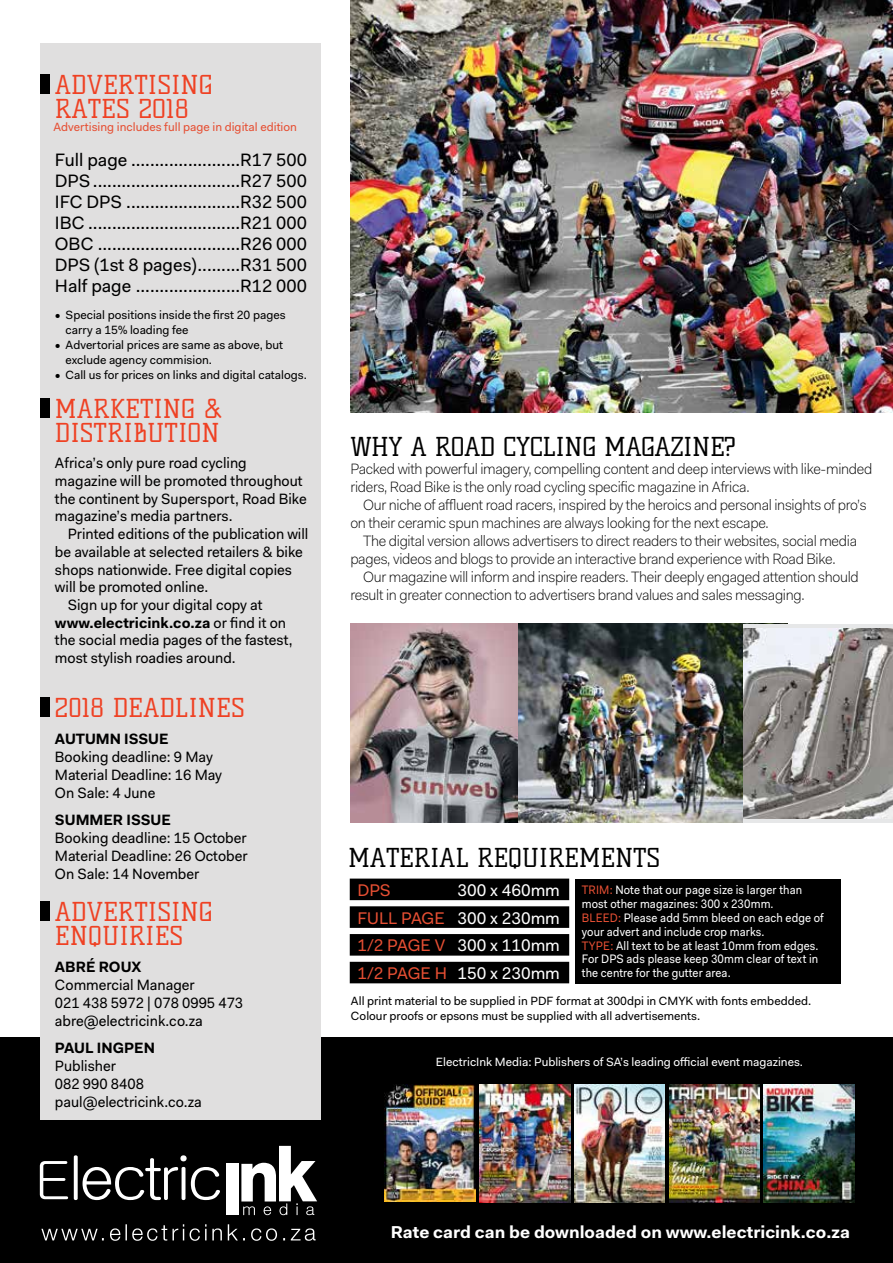
<style>
.page{position:relative;width:893px;height:1263px;background:#fff}
.page>*{position:absolute;margin:0;border:0;box-sizing:border-box;transform-origin:0 0}
.t1{font:25.5px/24px "Kelly Slab";color:#ef4123}
.t2{font:25.5px "Kelly Slab";letter-spacing:-.02em;color:#000}
.t3{font:18px/21px "Fakt Pro";color:#000;text-align:justify}
.t4{font:700 17.25px "Fakt Pro";color:#fff}
.t5{font:16.95px/27.8px "Fakt Pro";color:#fff;text-align:justify}
.t6{font:16.95px "Fakt Pro";color:#e64f33}
.t7{font:300 15px/18px "Fakt Pro";letter-spacing:-.02em;color:#000}
.t8{font:15px/18px "Fakt Pro";color:#000}
.t9{font:700 15px "Fakt Pro";color:#000}
.t10{font:12.3px/13px "Fakt Pro";letter-spacing:.01em;color:#fff;scale:.92 1}
.t11{font:12px/15px "Fakt Pro";color:#000}
.t12{font:12px "Fakt Pro";color:#fff}
.t13{font:12px "Fakt Pro";color:#e64f33}
.s1{font-weight:400}
.s2{color:#e64f33}
</style>
<div class="page">
<img style="left:350px;top:624px;width:168px;height:199px">
<img style="left:518px;top:624px;width:225px;height:199px">
<div style="left:0;top:1037px;width:893px;height:226px;background:#000"></div>
<div style="left:40px;top:43px;width:280px;height:1077px;background:#e0dfdf"></div>
<img style="left:350px;top:0;width:543px;height:413px">
<svg style="left:743px;top:624px;width:150px;height:199px"></svg>
<img style="left:743px;top:629px;width:150px;height:189px">
<div style="left:40px;top:74px;width:9px;height:20px;background:#000"></div>
<div style="left:40px;top:398px;width:9px;height:19px;background:#000"></div>
<div style="left:40px;top:698px;width:9px;height:19px;background:#000"></div>
<div style="left:40px;top:901px;width:9px;height:19px;background:#000"></div>
<img style="left:480px;top:1084px;width:90px;height:118px">
<img style="left:384px;top:1084px;width:91px;height:118px">
<img style="left:574px;top:1084px;width:91px;height:118px">
<img style="left:669px;top:1084px;width:91px;height:119px">
<img style="left:764px;top:1084px;width:91px;height:118px">
<div style="left:350px;top:878px;width:219px;height:22px;background:#000"></div>
<div style="left:350px;top:906px;width:219px;height:22px;background:#000"></div>
<div style="left:350px;top:934px;width:219px;height:22px;background:#000"></div>
<div style="left:350px;top:962px;width:219px;height:21px;background:#000"></div>
<div style="left:575px;top:879px;width:265px;height:104px;background:#000"></div>
<svg style="left:41px;top:1224px;width:275px;height:17px"></svg>
<svg style="left:40px;top:1161px;width:28px;height:38px"></svg>
<svg style="left:74px;top:1155px;width:146px;height:45px"></svg>
<div style="left:226px;top:1164px;width:13px;height:51px;background:#fff"></div>
<svg style="left:241px;top:1146px;width:76px;height:69px"></svg>
<h1 class="t1" style="left:55px;top:72px;width:156px">ADVERTISING<br>RATES 2O18</h1>
<p class="t3" style="left:55px;top:149px;width:253px">Full page .......................R17 500<br>DPS...............................R27 500<br>IFC DPS ........................R32 500<br>IBC ................................R21 000<br>OBC ..............................R26 000<br>DPS (1st 8 pages).........R31 500<br>Half page ......................R12 000</p>
<p class="t11" style="left:66px;top:307px;width:222px;text-indent:-11px">• Special positions inside the first 20 pages carry a 15% loading fee</p>
<p class="t11" style="left:66px;top:337px;width:219px;text-indent:-11px">• Advertorial prices are same as above, but exclude agency commision.</p>
<p class="t11" style="left:55px;top:367px;width:253px">• Call us for prices on links and digital catalogs.</p>
<h1 class="t1" style="left:55px;top:396px;width:169px">MARKETI NG &amp;<br>DISTRIBUTION</h1>
<p class="t8" style="left:55px;top:454px;width:253px">Africa’s only pure road cycling magazine will be promoted throughout the continent by Supersport, Road Bike magazine’s media partners.</p>
<p class="t8" style="left:68px;top:525px;width:242px">Printed editions of the publication will</p>
<p class="t8" style="left:55px;top:542px;width:249px">be available at selected retailers &amp; bike</p>
<p class="t8" style="left:55px;top:560px;width:239px">shops nationwide. Free digital copies</p>
<p class="t8" style="left:55px;top:578px;width:155px">will be promoted online.</p>
<p class="t8" style="left:68px;top:596px;width:196px">Sign up for your digital copy at</p>
<p class="t9" style="left:55px;top:612px;width:233px">www.electricink.co.za <span class="s1">or find it on</span></p>
<p class="t8" style="left:55px;top:631px;width:239px">the social media pages of the fastest,</p>
<p class="t8" style="left:55px;top:649px;width:182px">most stylish roadies around.</p>
<h1 class="t1" style="left:55px;top:696px;width:191px">2018 DEADLINES</h1>
<p class="t9" style="left:55px;top:729px;width:115px">Autumn Issue</p>
<p class="t8" style="left:55px;top:748px;width:169px">Booking deadline: 9 May<br>Material Deadline: 16 May<br>On Sale: 4 June</p>
<p class="t9" style="left:55px;top:810px;width:117px">summer Issue</p>
<p class="t8" style="left:55px;top:829px;width:194px;text-align:justify">Booking deadline: 15 October Material Deadline: 26 October On Sale: 14 November</p>
<h1 class="t1" style="left:55px;top:900px;width:156px">ADVERTISING<br>ENQUIRIES</h1>
<p class="t9" style="left:55px;top:957px;width:88px">Abré Roux</p>
<p class="t8" style="left:55px;top:976px;width:190px">Commercial Manager<br>021 438 5972 | 078 0995 473 abre@electricink.co.za</p>
<p class="t9" style="left:55px;top:1038px;width:102px">Paul Ingpen</p>
<p class="t8" style="left:55px;top:1057px;width:148px">Publisher<br>082 990 8408 paul@electricink.co.za</p>
<p class="t13" style="left:53px;top:119px;width:245px">Advertising includes full page in digital edition</p>
<h1 class="t2" style="left:350px;top:431px;width:388px">WHY A ROAD CYCLING MAGAZINE?</h1>
<p class="t7" style="left:350px;top:459px;width:524px">Packed with powerful imagery, compelling content and deep interviews with like-minded riders, Road Bike is the only road cycling specific magazine in Africa.</p>
<p class="t7" style="left:350px;top:495px;width:518px;text-indent:13px">Our niche of affluent road racers, inspired by the heroics and personal insights of pro’s on their ceramic spun machines are always looking for the next escape.</p>
<p class="t7" style="left:350px;top:531px;width:508px;text-indent:13px">The digital version allows advertisers to direct readers to their websites, social media pages, videos and blogs to provide an interactive brand experience with Road Bike.</p>
<p class="t7" style="left:350px;top:567px;width:510px;text-indent:13px">Our magazine will inform and inspire readers. Their deeply engaged attention should result in greater connection to advertisers brand values and sales messaging.</p>
<h1 class="t2" style="left:348px;top:842px;width:18px">MAT</h1>
<h1 class="t2" style="left:399px;top:842px;width:263px">ERIAL REQUIREMENTS</h1>
<p class="t5" style="left:357px;top:876px;width:204px;text-indent:100px">300 x 460mm <span class="s2">FULL PAGE</span> 300 x 230mm <span class="s2">1/2 PAGE V</span> 300 x 110mm <span class="s2">1/2 PAGE H</span> 150 x 230mm</p>
<p class="t6" style="left:357px;top:879px;width:35px">DPS</p>
<p class="t10" style="left:582px;top:884px;width:241px"><span class="s2">TRIM:</span> Note that our page size is larger than most other magazines: 300 x 230mm.</p>
<p class="t10" style="left:582px;top:911px;width:264px"><span class="s2">BLEED:</span> Please add 5mm bleed on each edge of your advert and include crop marks.</p>
<p class="t10" style="left:582px;top:939px;width:259px;text-align:justify"><span class="s2">TYPE:</span> All text to be at least 10mm from edges.<br>For DPS ads please keep 30mm clear of text in the centre for the gutter area.</p>
<p class="t11" style="left:351px;top:993px;width:462px">All print material to be supplied in PDF format at 300dpi in CMYK with fonts embedded.<br>Colour proofs or epsons must be supplied with all advertisements.</p>
<p class="t12" style="left:436px;top:1053px;width:369px">ElectricInk Media: Publishers of SA’s leading official event magazines.</p>
<p class="t4" style="left:391px;top:1220px;width:461px">Rate card can be downloaded on www.electricink.co.za</p>
</div>
